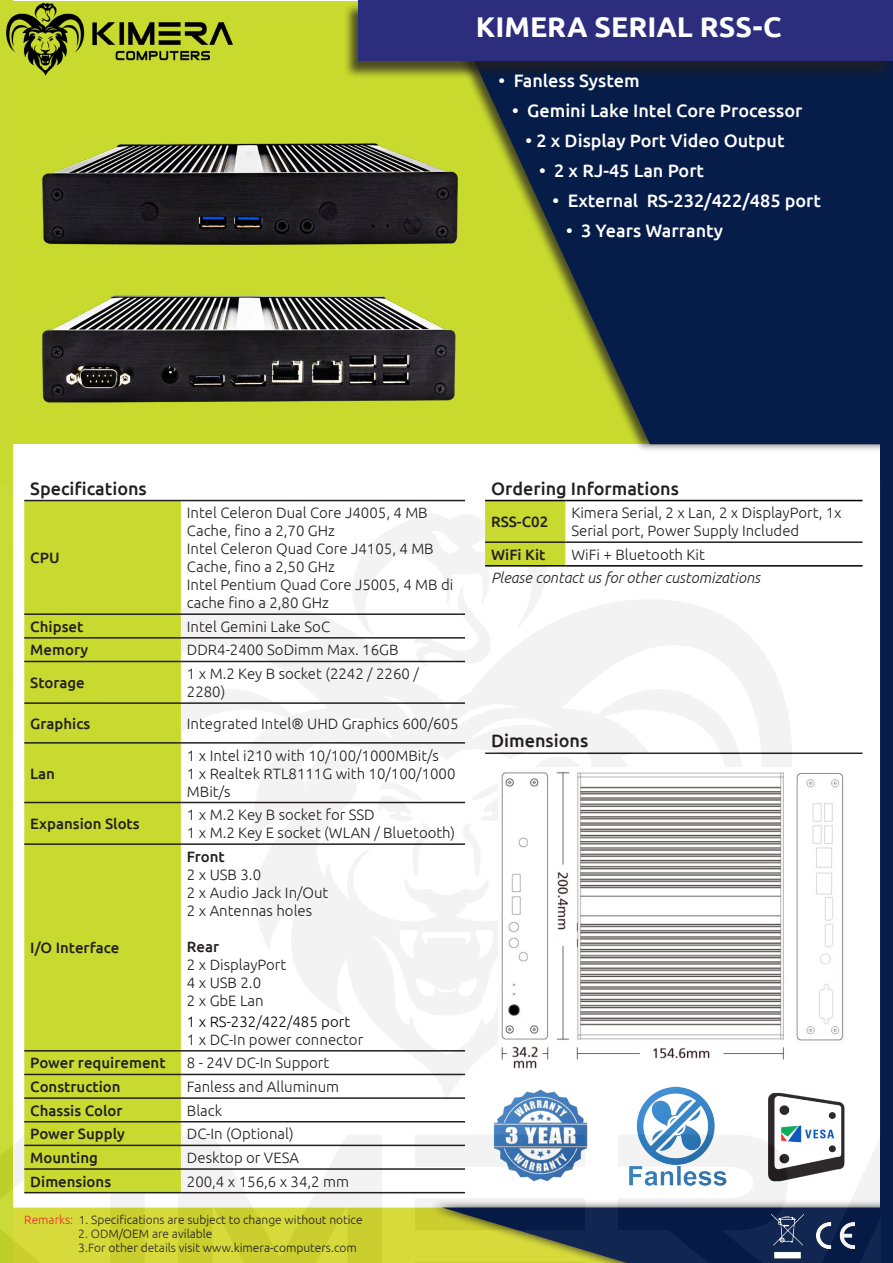
<style>
.page{position:relative;width:893px;height:1263px;background:#fff}
.page>*{position:absolute;margin:0;border:0;box-sizing:border-box;transform-origin:0 0}
.t1{font:700 28.5px "Ubuntu";color:#fff}
.t2{font:500 18px "Ubuntu";color:#fff}
.t3{font:500 18px "Ubuntu";color:#231f20}
.t4{font:300 15px/18px "Ubuntu";color:#231f20}
.t5{font:500 15px "Ubuntu";color:#231f20}
.t6{font:italic 300 15px "Ubuntu";color:#231f20}
.t7{font:300 15px "Ubuntu";color:#040503}
.t8{font:300 12px "Ubuntu";color:#231f20}
.s1{color:#ee2123}
</style>
<div class="page">
<div style="left:1px;top:1px;width:891px;height:442px;background:#c8da2e"></div>
<div style="left:432px;top:0;width:461px;height:452px;background:#231f20;opacity:.75"></div>
<svg style="left:446px;top:79px;width:447px;height:365px;fill:#061c49"></svg>
<div style="left:343px;top:2px;width:550px;height:77px;background:#231f20;opacity:.75"></div>
<div style="left:359px;top:0;width:534px;height:61px;background:#2c2d7d"></div>
<div style="left:0;top:1px;width:12px;height:1262px;background:#c8da2f"></div>
<div style="left:881px;top:384px;width:12px;height:879px;background:#061c49"></div>
<img style="left:0;top:484px;width:880px;height:779px">
<img style="left:0;top:0;width:233px;height:76px">
<img style="left:499px;top:768px;width:351px;height:304px">
<div style="left:485px;top:501px;width:80px;height:64px;background:#c8da2f"></div>
<hr style="left:485px;top:541px;width:80px;height:2px;background:#231f20">
<hr style="left:565px;top:541px;width:297px;height:2px;background:#231f20">
<hr style="left:485px;top:500px;width:80px;height:1px;background:#000">
<hr style="left:565px;top:500px;width:297px;height:1px;background:#000">
<hr style="left:485px;top:565px;width:80px;height:2px;background:#000">
<hr style="left:565px;top:565px;width:297px;height:2px;background:#000">
<div style="left:24px;top:501px;width:157px;height:691px;background:#c8da2f"></div>
<hr style="left:24px;top:500px;width:157px;height:1px;background:#231f20">
<hr style="left:181px;top:500px;width:284px;height:1px;background:#231f20">
<hr style="left:24px;top:613px;width:157px;height:2px;background:#231f20">
<hr style="left:181px;top:613px;width:284px;height:2px;background:#231f20">
<hr style="left:24px;top:637px;width:157px;height:2px;background:#231f20">
<hr style="left:181px;top:637px;width:284px;height:2px;background:#231f20">
<hr style="left:24px;top:661px;width:157px;height:1px;background:#231f20">
<hr style="left:181px;top:661px;width:284px;height:1px;background:#231f20">
<hr style="left:24px;top:702px;width:157px;height:2px;background:#231f20">
<hr style="left:181px;top:702px;width:284px;height:2px;background:#231f20">
<hr style="left:24px;top:742px;width:157px;height:2px;background:#231f20">
<hr style="left:181px;top:742px;width:284px;height:2px;background:#231f20">
<hr style="left:24px;top:802px;width:157px;height:1px;background:#231f20">
<hr style="left:181px;top:802px;width:284px;height:1px;background:#231f20">
<hr style="left:24px;top:843px;width:157px;height:2px;background:#231f20">
<hr style="left:181px;top:843px;width:284px;height:2px;background:#231f20">
<hr style="left:24px;top:1050px;width:157px;height:1px;background:#231f20">
<hr style="left:181px;top:1050px;width:284px;height:1px;background:#231f20">
<hr style="left:24px;top:1074px;width:157px;height:1px;background:#231f20">
<hr style="left:181px;top:1074px;width:284px;height:1px;background:#231f20">
<hr style="left:24px;top:1097px;width:157px;height:2px;background:#231f20">
<hr style="left:181px;top:1097px;width:284px;height:2px;background:#231f20">
<hr style="left:24px;top:1121px;width:157px;height:1px;background:#231f20">
<hr style="left:181px;top:1121px;width:284px;height:1px;background:#231f20">
<hr style="left:24px;top:1144px;width:157px;height:2px;background:#231f20">
<hr style="left:181px;top:1144px;width:284px;height:2px;background:#231f20">
<hr style="left:24px;top:1168px;width:157px;height:2px;background:#231f20">
<hr style="left:181px;top:1168px;width:284px;height:2px;background:#231f20">
<hr style="left:24px;top:1192px;width:157px;height:1px;background:#231f20">
<hr style="left:181px;top:1192px;width:284px;height:1px;background:#231f20">
<img style="left:42px;top:281px;width:422px;height:128px">
<img style="left:42px;top:128px;width:425px;height:132px">
<p class="t1" style="left:476px;top:10px;width:307px">KIMERA SERIAL RSS-C</p>
<p class="t2" style="left:499px;top:70px;width:143px">• Fanless System</p>
<p class="t2" style="left:512px;top:100px;width:292px">• Gemini Lake Intel Core Processor</p>
<p class="t2" style="left:526px;top:130px;width:260px">• 2 x Display Port Video Output</p>
<p class="t2" style="left:539px;top:160px;width:166px">• 2 x RJ-45 Lan Port</p>
<p class="t2" style="left:553px;top:190px;width:270px">• External RS-232/422/485 port</p>
<p class="t2" style="left:566px;top:220px;width:158px">• 3 Years Warranty</p>
<p class="t3" style="left:30px;top:477px;width:118px">Specifications</p>
<p class="t5" style="left:30px;top:548px;width:31px">CPU</p>
<p class="t4" style="left:187px;top:503px;width:242px">Intel Celeron Dual Core J4005, 4 MB<br>Cache, fino a 2,70 GHz</p>
<p class="t4" style="left:187px;top:539px;width:248px">Intel Celeron Quad Core J4105, 4 MB<br>Cache, fino a 2,50 GHz</p>
<p class="t4" style="left:187px;top:575px;width:268px">Intel Pentium Quad Core J5005, 4 MB di cache fino a 2,80 GHz</p>
<p class="t5" style="left:30px;top:617px;width:55px">Chipset</p>
<p class="t4" style="left:187px;top:617px;width:145px">Intel Gemini Lake SoC</p>
<p class="t5" style="left:30px;top:641px;width:59px">Memory</p>
<p class="t4" style="left:187px;top:641px;width:213px">DDR4-2400 SoDimm Max. 16GB</p>
<p class="t5" style="left:30px;top:673px;width:56px">Storage</p>
<p class="t4" style="left:187px;top:664px;width:233px">1 x M.2 Key B socket (2242 / 2260 /<br>2280)</p>
<p class="t5" style="left:30px;top:714px;width:62px">Graphics</p>
<p class="t4" style="left:187px;top:714px;width:273px">Integrated Intel® UHD Graphics 600/605</p>
<p class="t5" style="left:30px;top:764px;width:26px">Lan</p>
<p class="t4" style="left:187px;top:746px;width:254px">1 x Intel i210 with 10/100/1000MBit/s</p>
<p class="t4" style="left:187px;top:764px;width:270px">1 x Realtek RTL8111G with 10/100/1000<br>MBit/s</p>
<p class="t5" style="left:30px;top:814px;width:111px">Expansion Slots</p>
<p class="t5" style="left:30px;top:938px;width:91px">I/O Interface</p>
<p class="t4" style="left:187px;top:805px;width:189px">1 x M.2 Key B socket for SSD</p>
<p class="t4" style="left:187px;top:823px;width:270px">1 x M.2 Key E socket (WLAN / Bluetooth)</p>
<p class="t5" style="left:187px;top:847px;width:39px">Front</p>
<p class="t4" style="left:187px;top:865px;width:76px">2 x USB 3.0</p>
<p class="t4" style="left:187px;top:883px;width:143px">2 x Audio Jack In/Out</p>
<p class="t4" style="left:187px;top:901px;width:127px">2 x Antennas holes</p>
<p class="t5" style="left:187px;top:937px;width:34px">Rear</p>
<p class="t4" style="left:187px;top:955px;width:101px">2 x DisplayPort</p>
<p class="t4" style="left:187px;top:973px;width:76px">4 x USB 2.0</p>
<p class="t4" style="left:187px;top:991px;width:78px">2 x GbE Lan</p>
<p class="t7" style="left:187px;top:1012px;width:165px">1 x RS-232/422/485 port</p>
<p class="t4" style="left:187px;top:1030px;width:178px">1 x DC-In power connector</p>
<p class="t5" style="left:30px;top:1054px;width:137px">Power requirement</p>
<p class="t4" style="left:187px;top:1054px;width:144px">8 - 24V DC-In Support</p>
<p class="t5" style="left:30px;top:1077px;width:92px">Construction</p>
<p class="t4" style="left:187px;top:1077px;width:154px">Fanless and Alluminum</p>
<p class="t5" style="left:30px;top:1101px;width:94px">Chassis Color</p>
<p class="t4" style="left:187px;top:1101px;width:37px">Black</p>
<p class="t5" style="left:30px;top:1124px;width:96px">Power Supply</p>
<p class="t4" style="left:187px;top:1125px;width:108px">DC-In (Optional)</p>
<p class="t5" style="left:30px;top:1148px;width:69px">Mounting</p>
<p class="t4" style="left:187px;top:1148px;width:114px">Desktop or VESA</p>
<p class="t5" style="left:30px;top:1172px;width:82px">Dimensions</p>
<p class="t4" style="left:187px;top:1172px;width:164px">200,4 x 156,6 x 34,2 mm</p>
<p class="t8" style="left:24px;top:1212px;width:340px"><span class="s1">Remarks:</span> 1. Specifications are subject to change without notice</p>
<p class="t8" style="left:78px;top:1226px;width:136px">2. ODM/OEM are avilable</p>
<p class="t8" style="left:78px;top:1241px;width:280px">3.For other details visit www.kimera-computers.com</p>
<p class="t3" style="left:491px;top:477px;width:189px">Ordering Informations</p>
<p class="t5" style="left:491px;top:512px;width:59px">RSS-C02</p>
<p class="t4" style="left:571px;top:503px;width:272px">Kimera Serial, 2 x Lan, 2 x DisplayPort, 1x<br>Serial port, Power Supply Included</p>
<p class="t5" style="left:491px;top:545px;width:56px">WiFi Kit</p>
<p class="t4" style="left:571px;top:545px;width:135px">WiFi + Bluetooth Kit</p>
<p class="t6" style="left:491px;top:569px;width:271px">Please contact us for other customizations</p>
<p class="t3" style="left:491px;top:729px;width:99px">Dimensions</p>
</div>
